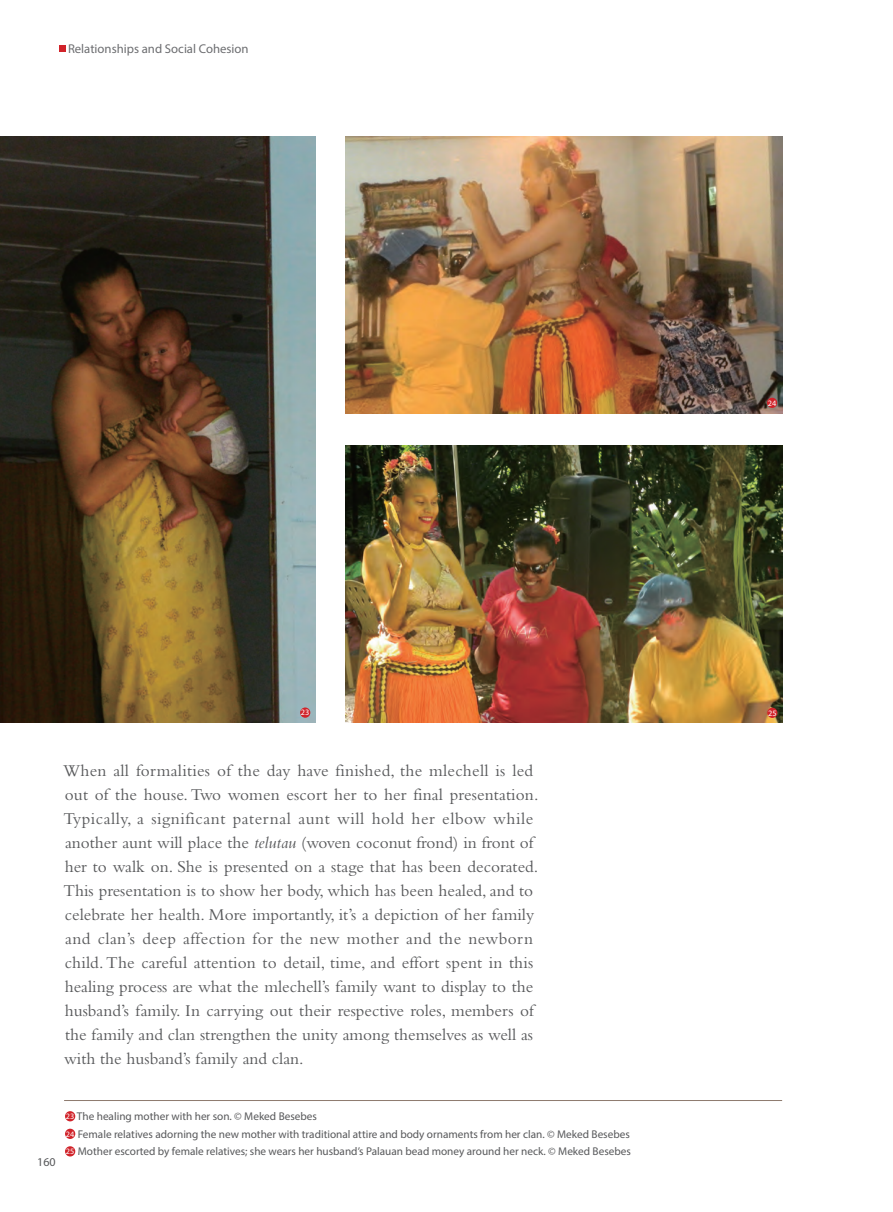
<style>
.page{position:relative;width:893px;height:1212px;background:#fff}
.page>*{position:absolute;margin:0;border:0;box-sizing:border-box;transform-origin:0 0}
.t1{font:17.25px/24px "Bembo";color:#57585a}
.t2{font:12.75px "Myriad Pro";color:#6c6d70}
.t3{font:12px "Myriad Pro";color:#57585a}
.t4{font:11.25px/17.2px "Myriad Pro";color:#57585a}
.t5{font:8.25px/17.5px "Myriad Pro";color:#fff;text-align:justify}
.s1{font-style:italic}
</style>
<div class="page">
<hr style="left:64px;top:1100px;width:718px;height:1px;background:#8e7a6e">
<svg style="left:59px;top:46px;width:6px;height:6px"></svg>
<img style="left:0;top:137px;width:316px;height:585px">
<img style="left:345px;top:137px;width:437px;height:277px">
<img style="left:345px;top:445px;width:437px;height:277px">
<svg style="left:65px;top:1111px;width:10px;height:10px"></svg>
<div style="left:66px;top:1112px;width:8px;height:8px;background:#d1232a;border-radius:50%"></div>
<svg style="left:65px;top:1129px;width:10px;height:10px"></svg>
<div style="left:66px;top:1130px;width:8px;height:8px;background:#d1232a;border-radius:50%"></div>
<svg style="left:65px;top:1146px;width:10px;height:10px"></svg>
<div style="left:66px;top:1147px;width:8px;height:9px;background:#d1232a;border-radius:50%"></div>
<div style="left:300px;top:707px;width:10px;height:11px;background:#d1232a;border-radius:50%"></div>
<div style="left:767px;top:398px;width:10px;height:10px;background:#d1232a;border-radius:50%"></div>
<div style="left:767px;top:708px;width:10px;height:10px;background:#d1232a;border-radius:50%"></div>
<p class="t2" style="left:68px;top:41px;width:182px">Relationships and Social Cohesion</p>
<p class="t5" style="left:301px;top:704px;width:10px">23</p>
<p class="t1" style="left:63px;top:758px;width:477px">When all formalities of the day have finished, the mlechell is led out of the house. Two women escort her to her final presentation.<br>Typically, a significant paternal aunt will hold her elbow while another aunt will place the <span class="s1">telutau</span> (woven coconut frond) in front of her to walk on. She is presented on a stage that has been decorated.<br>This presentation is to show her body, which has been healed, and to celebrate her health. More importantly, it’s a depiction of her family and clan’s deep affection for the new mother and the newborn child. The careful attention to detail, time, and effort spent in this healing process are what the mlechell’s family want to display to the husband’s family. In carrying out their respective roles, members of the family and clan strengthen the unity among themselves as well as with the husband’s family and clan.</p>
<p class="t3" style="left:37px;top:1154px;width:20px">160</p>
<p class="t4" style="left:77px;top:1108px;width:555px">The healing mother with her son. © Meked Besebes<br>Female relatives adorning the new mother with traditional attire and body ornaments from her clan. © Meked Besebes<br>Mother escorted by female relatives; she wears her husband’s Palauan bead money around her neck. © Meked Besebes</p>
<p class="t5" style="left:66px;top:1107px;width:10px">23<br>24<br>25</p>
<p class="t5" style="left:768px;top:394px;width:10px">24</p>
<p class="t5" style="left:768px;top:704px;width:10px">25</p>
</div>
